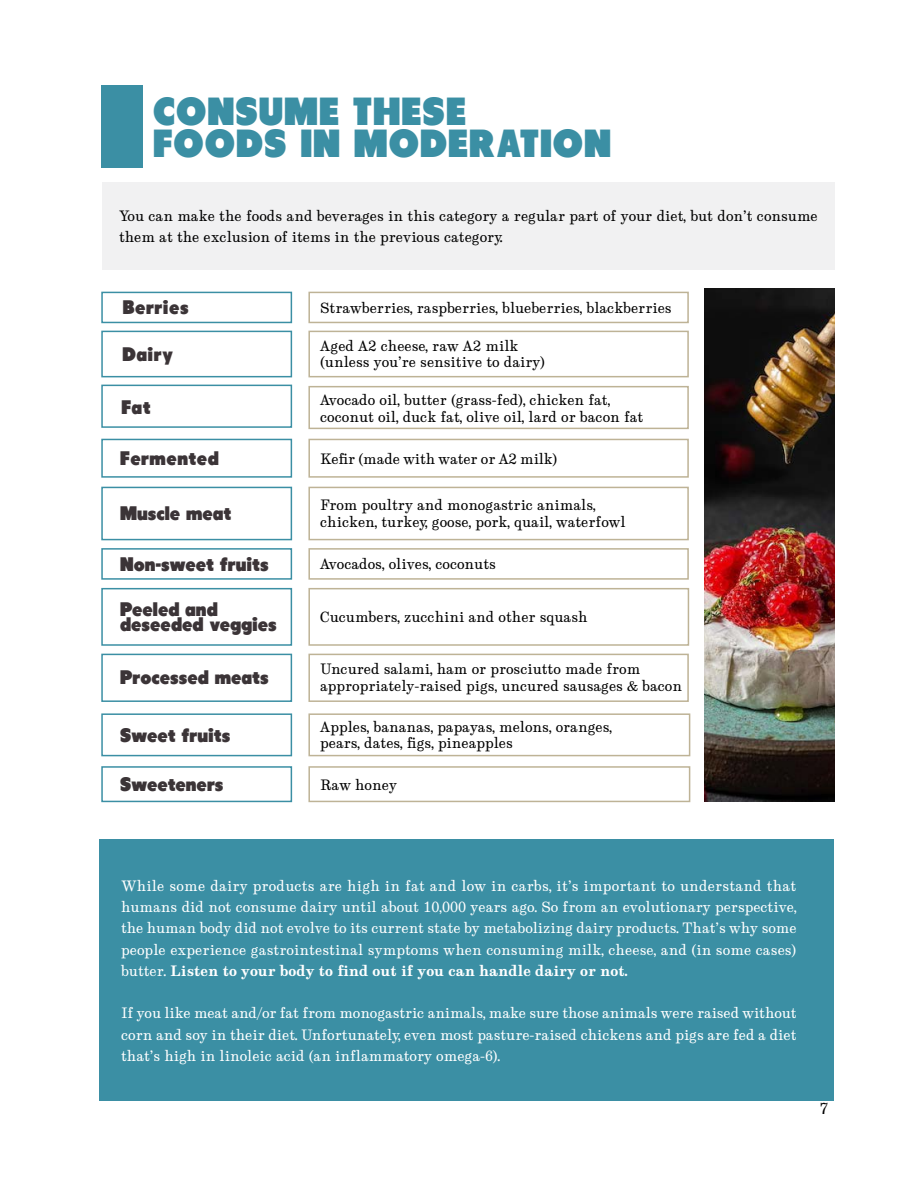
<style>
.page{position:relative;width:918px;height:1188px;background:#fff}
.page>*{position:absolute;margin:0;border:0;box-sizing:border-box;transform-origin:0 0}
.t1{font:39px/32px "Tondu Beta";letter-spacing:.025em;color:#3b8fa4}
.t2{font:19.5px/15px "Tondu Beta";color:#3b3437}
.t3{font:19.5px "Tondu Beta";letter-spacing:.025em;color:#3b3437}
.t4{font:15px "Munson";color:#000}
.t5{font:14.25px/16.5px "Munson";color:#000}
.t6{font:14.25px/21.3px "Munson";letter-spacing:.005em;color:#fff;text-align:justify}
.s1{font-weight:700}
</style>
<div class="page">
<img style="left:704px;top:288px;width:131px;height:514px">
<div style="left:99px;top:840px;width:735px;height:261px;background:#3b8fa4"></div>
<div style="left:102px;top:183px;width:733px;height:87px;background:#f1f1f2"></div>
<div style="left:101px;top:292px;width:191px;height:31px;border:2px solid #3b8fa4"></div>
<div style="left:308px;top:292px;width:381px;height:31px;border:2px solid #beb396"></div>
<div style="left:101px;top:439px;width:191px;height:39px;border:2px solid #3b8fa4"></div>
<div style="left:308px;top:439px;width:381px;height:39px;border:2px solid #beb396"></div>
<div style="left:101px;top:331px;width:191px;height:46px;border:2px solid #3b8fa4"></div>
<div style="left:308px;top:331px;width:381px;height:46px;border:2px solid #beb396"></div>
<div style="left:101px;top:487px;width:191px;height:53px;border:2px solid #3b8fa4"></div>
<div style="left:308px;top:487px;width:381px;height:53px;border:2px solid #beb396"></div>
<div style="left:101px;top:385px;width:191px;height:43px;border:2px solid #3b8fa4"></div>
<div style="left:308px;top:386px;width:381px;height:43px;border:2px solid #beb396"></div>
<div style="left:101px;top:548px;width:191px;height:32px;border:2px solid #3b8fa4"></div>
<div style="left:308px;top:548px;width:381px;height:32px;border:2px solid #beb396"></div>
<div style="left:101px;top:654px;width:191px;height:48px;border:2px solid #3b8fa4"></div>
<div style="left:308px;top:654px;width:381px;height:48px;border:2px solid #beb396"></div>
<div style="left:101px;top:766px;width:191px;height:36px;border:2px solid #3b8fa4"></div>
<div style="left:308px;top:766px;width:382px;height:36px;border:2px solid #beb396"></div>
<div style="left:101px;top:588px;width:191px;height:58px;border:2px solid #3b8fa4"></div>
<div style="left:308px;top:588px;width:381px;height:58px;border:2px solid #beb396"></div>
<div style="left:101px;top:713px;width:191px;height:43px;border:2px solid #3b8fa4"></div>
<div style="left:308px;top:713px;width:382px;height:43px;border:2px solid #beb396"></div>
<div style="left:101px;top:85px;width:42px;height:83px;background:#3b8fa4"></div>
<h1 class="t1" style="left:153px;top:95px;width:460px">CONSUME THESE<br>FOODS IN MODERATION</h1>
<p class="t5" style="left:119px;top:205px;width:700px;line-height:21.3px">You can make the foods and beverages in this category a regular part of your diet, but don’t consume them at the exclusion of items in the previous category.</p>
<h2 class="t3" style="left:123px;top:295px;width:67px">Berries</h2>
<p class="t5" style="left:320px;top:300px;width:353px">Strawberries, raspberries, blueberries, blackberries</p>
<p class="t5" style="left:320px;top:337px;width:226px">Aged A2 cheese, raw A2 milk (unless you’re sensitive to dairy)</p>
<h2 class="t2" style="left:122px;top:346px;width:52px">Dairy</h2>
<h2 class="t2" style="left:121px;top:399px;width:31px">Fat</h2>
<h2 class="t3" style="left:120px;top:446px;width:100px">Fermented</h2>
<h2 class="t2" style="left:120px;top:505px;width:113px">Muscle meat</h2>
<h2 class="t2" style="left:120px;top:556px;width:150px">Non-sweet fruits</h2>
<h2 class="t2" style="left:120px;top:601px;width:158px">Peeled and deseeded veggies</h2>
<h2 class="t2" style="left:120px;top:670px;width:150px">Processed meats</h2>
<h2 class="t2" style="left:120px;top:727px;width:112px">Sweet fruits</h2>
<h2 class="t2" style="left:120px;top:776px;width:105px">Sweeteners</h2>
<p class="t5" style="left:320px;top:392px;width:325px">Avocado oil, butter (grass-fed), chicken fat, coconut oil, duck fat, olive oil, lard or bacon fat</p>
<p class="t5" style="left:320px;top:450px;width:239px">Kefir (made with water or A2 milk)</p>
<p class="t5" style="left:320px;top:497px;width:307px">From poultry and monogastric animals, chicken, turkey, goose, pork, quail, waterfowl</p>
<p class="t5" style="left:320px;top:556px;width:177px">Avocados, olives, coconuts</p>
<p class="t5" style="left:320px;top:608px;width:269px">Cucumbers, zucchini and other squash</p>
<p class="t5" style="left:320px;top:661px;width:363px">Uncured salami, ham or prosciutto made from appropriately-raised pigs, uncured sausages &amp; bacon</p>
<p class="t5" style="left:320px;top:718px;width:293px">Apples, bananas, papayas, melons, oranges, pears, dates, figs, pineapples</p>
<p class="t5" style="left:320px;top:776px;width:78px">Raw honey</p>
<p class="t6" style="left:121px;top:875px;width:677px">While some dairy products are high in fat and low in carbs, it’s important to understand that humans did not consume dairy until about 10,000 years ago. So from an evolutionary perspective, the human body did not evolve to its current state by metabolizing dairy products. That’s why some people experience gastrointestinal symptoms when consuming milk, cheese, and (in some cases) butter. <span class="s1">Listen to your body to find out if you can handle dairy or not.</span></p>
<p class="t6" style="left:121px;top:1003px;width:677px">If you like meat and/or fat from monogastric animals, make sure those animals were raised without corn and soy in their diet. Unfortunately, even most pasture-raised chickens and pigs are fed a diet that’s high in linoleic acid (an inflammatory omega-6).</p>
<p class="t4" style="left:820px;top:1099px;width:10px">7</p>
</div>
